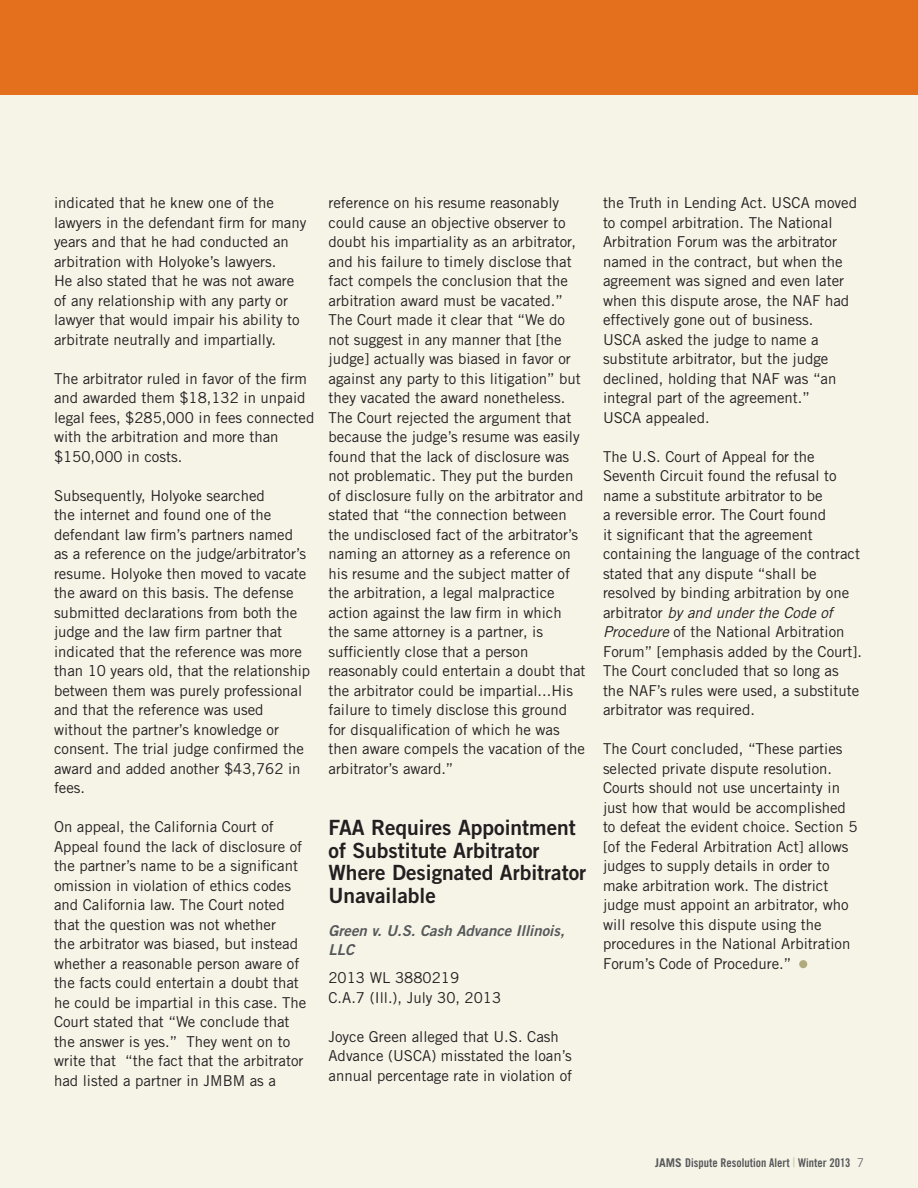
<style>
.page{position:relative;width:918px;height:1188px;background:#f5f4e7}
.page>*{position:absolute;margin:0;border:0;box-sizing:border-box;transform-origin:0 0}
.t1{font:21px/22.5px "Trade Gothic LT Std Bd 2";color:#231f20}
.t2{font:15px/19.5px "Trade Gothic LT Std";color:#231f20}
.t3{font:15px/19.5px "Trade Gothic LT Std Bd 2 Obl";color:#57585a}
.t4{font:12px "Trade Gothic LT Std Bd Cn 20";color:#57585a}
.s1{font-style:italic}
.s2{font-family:"Trade Gothic LT Std";font-weight:700}
.s3{font-family:"Trade Gothic LT Std";font-weight:300;font-size:13.5px;color:#c0b792}
.s4{font-family:"Trade Gothic LT Std";font-weight:300}
</style>
<div class="page">
<div style="left:0;top:0;width:918px;height:94px;background:#e4701e"></div>
<div style="left:799px;top:960px;width:8px;height:8px;background:#b1aa7d;border-radius:50%"></div>
<p class="t2" style="left:54px;top:193px;width:254px">indicated that he knew one of the lawyers in the defendant firm for many years and that he had conducted an arbitration with Holyoke’s lawyers.<br>He also stated that he was not aware of any relationship with any party or lawyer that would impair his ability to arbitrate neutrally and impartially.</p>
<p class="t2" style="left:54px;top:369px;width:262px">The arbitrator ruled in favor of the firm and awarded them $18,132 in unpaid legal fees, $285,000 in fees connected with the arbitration and more than $150,000 in costs.</p>
<p class="t2" style="left:54px;top:486px;width:258px">Subsequently, Holyoke searched<br>the internet and found one of the defendant law firm’s partners named as a reference on the judge/arbitrator’s resume. Holyoke then moved to vacate the award on this basis. The defense submitted declarations from both the judge and the law firm partner that indicated that the reference was more than 10 years old, that the relationship between them was purely professional and that the reference was used without the partner’s knowledge or consent. The trial judge confirmed the award and added another $43,762 in fees.</p>
<p class="t2" style="left:54px;top:817px;width:254px">On appeal, the California Court of Appeal found the lack of disclosure of the partner’s name to be a significant omission in violation of ethics codes and California law. The Court noted that the question was not whether<br>the arbitrator was biased, but instead whether a reasonable person aware of the facts could entertain a doubt that he could be impartial in this case. The Court stated that “We conclude that the answer is yes.” They went on to write that “the fact that the arbitrator had listed a partner in JMBM as a</p>
<p class="t2" style="left:328px;top:193px;width:259px">reference on his resume reasonably could cause an objective observer to doubt his impartiality as an arbitrator, and his failure to timely disclose that fact compels the conclusion that the arbitration award must be vacated.” The Court made it clear that “We do not suggest in any manner that [the judge] actually was biased in favor or against any party to this litigation” but they vacated the award nonetheless.<br>The Court rejected the argument that because the judge’s resume was easily found that the lack of disclosure was not problematic. They put the burden of disclosure fully on the arbitrator and stated that “the connection between the undisclosed fact of the arbitrator’s naming an attorney as a reference on his resume and the subject matter of the arbitration, a legal malpractice action against the law firm in which the same attorney is a partner, is sufficiently close that a person reasonably could entertain a doubt that the arbitrator could be impartial...His failure to timely disclose this ground for disqualification of which he was then aware compels the vacation of the arbitrator’s award.”</p>
<h1 class="t1" style="left:328px;top:816px;width:259px">FAA Requires Appointment of Substitute Arbitrator<br>Where Designated Arbitrator<br>Unavailable</h1>
<p class="t3" style="left:328px;top:921px;width:238px">Green v. U.S. Cash Advance Illinois,<br>LLC</p>
<p class="t2" style="left:328px;top:968px;width:174px">2013 WL 3880219<br>C.A.7 (Ill.), July 30, 2013</p>
<p class="t2" style="left:328px;top:1026px;width:245px">Joyce Green alleged that U.S. Cash<br>Advance (USCA) misstated the loan’s annual percentage rate in violation of</p>
<p class="t2" style="left:603px;top:193px;width:256px">the Truth in Lending Act. USCA moved to compel arbitration. The National Arbitration Forum was the arbitrator named in the contract, but when the agreement was signed and even later when this dispute arose, the NAF had effectively gone out of business.<br>USCA asked the judge to name a substitute arbitrator, but the judge declined, holding that NAF was “an integral part of the agreement.”<br>USCA appealed.</p>
<p class="t2" style="left:603px;top:447px;width:261px">The U.S. Court of Appeal for the Seventh Circuit found the refusal to name a substitute arbitrator to be<br>a reversible error. The Court found<br>it significant that the agreement containing the language of the contract stated that any dispute “shall be resolved by binding arbitration by one arbitrator <span class="s1">by and under the Code of Procedure</span> of the National Arbitration Forum” [emphasis added by the Court].<br>The Court concluded that so long as the NAF’s rules were used, a substitute arbitrator was required.</p>
<p class="t2" style="left:603px;top:739px;width:256px">The Court concluded, “These parties selected private dispute resolution.<br>Courts should not use uncertainty in just how that would be accomplished to defeat the evident choice. Section 5 [of the Federal Arbitration Act] allows judges to supply details in order to make arbitration work. The district judge must appoint an arbitrator, who will resolve this dispute using the procedures in the National Arbitration Forum’s Code of Procedure.”</p>
<p class="t4" style="left:646px;top:1156px;width:202px"><span class="s2">JAMS</span> Dispute Resolution Alert <span class="s3">|</span> Winter 2013</p>
<p class="t4" style="left:655px;top:1156px;width:210px"><span class="s2">JAMS</span> Dispute Resolution Alert <span class="s3">|</span> Winter 2013 <span class="s4">7</span></p>
</div>
